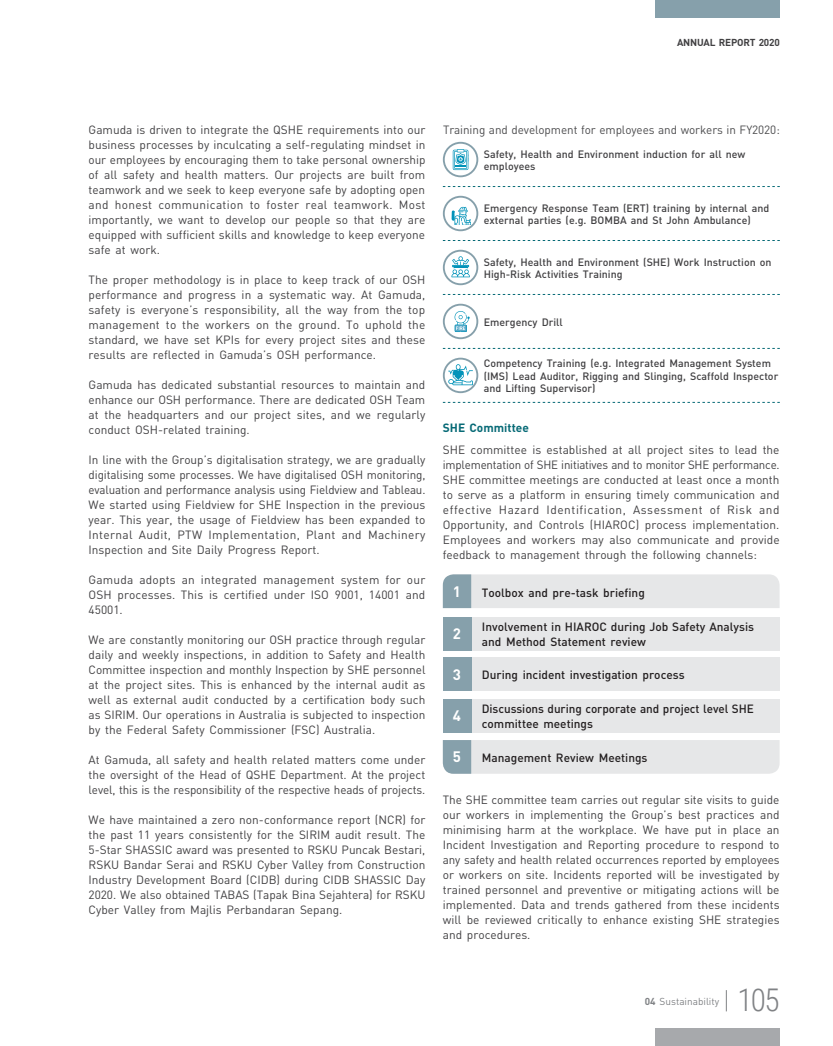
<style>
.page{position:relative;width:833px;height:1046px;background:#fff}
.page>*{position:absolute;margin:0;border:0;box-sizing:border-box;transform-origin:0 0}
.t1{font:300 31.25px "Roboto Condensed";color:#808285}
.t2{font:700 15px "DIN";color:#fff}
.t3{font:11.88px/15px "DIN";color:#414042;text-align:justify}
.t4{font:500 11.88px/15px "DIN";color:#231f20}
.t5{font:11.88px "DIN";letter-spacing:-.005em;color:#4d4d4f}
.t6{font:700 11.88px "DIN";color:#076a76}
.t7{font:500 10.62px/12.5px "DIN";color:#414042}
.t8{font:10px "DIN";color:#808285}
.t9{font:700 10px "DIN";letter-spacing:-.02em;color:#414042}
.s1{font-weight:700}
</style>
<div class="page">
<svg style="left:726px;top:990px;width:1px;height:21px"></svg>
<div style="left:443px;top:657px;width:336px;height:34px;background:#e6e7e8"></div>
<div style="left:443px;top:616px;width:336px;height:34px;background:#e6e7e8"></div>
<div style="left:443px;top:698px;width:336px;height:34px;background:#e6e7e8"></div>
<svg style="left:443px;top:574px;width:336px;height:34px;background:#dee1e3"></svg>
<div style="left:443px;top:616px;width:28px;height:34px;background:#86a0ab"></div>
<div style="left:443px;top:657px;width:28px;height:34px;background:#86a0ab"></div>
<div style="left:443px;top:698px;width:28px;height:34px;background:#86a0ab"></div>
<svg style="left:443px;top:740px;width:336px;height:33px;background:#dee1e3"></svg>
<svg style="left:444px;top:143px;width:33px;height:33px"></svg>
<div style="left:443px;top:142px;width:35px;height:35px;border:2px solid #86a0ab;border-radius:50%"></div>
<svg style="left:453px;top:149px;width:15px;height:21px"></svg>
<svg style="left:444px;top:197px;width:33px;height:33px"></svg>
<div style="left:443px;top:196px;width:35px;height:35px;border:2px solid #86a0ab;border-radius:50%"></div>
<svg style="left:451px;top:207px;width:20px;height:17px"></svg>
<svg style="left:444px;top:251px;width:33px;height:33px"></svg>
<div style="left:443px;top:250px;width:35px;height:35px;border:2px solid #86a0ab;border-radius:50%"></div>
<svg style="left:451px;top:256px;width:19px;height:21px"></svg>
<div style="left:443px;top:304px;width:35px;height:35px;border:2px solid #86a0ab;border-radius:50%"></div>
<svg style="left:454px;top:311px;width:15px;height:21px"></svg>
<svg style="left:444px;top:358px;width:33px;height:34px"></svg>
<div style="left:443px;top:357px;width:35px;height:36px;border:2px solid #86a0ab;border-radius:50%"></div>
<svg style="left:448px;top:364px;width:25px;height:21px"></svg>
<svg style="left:443px;top:186px;width:337px;height:1px"></svg>
<svg style="left:443px;top:240px;width:337px;height:1px"></svg>
<svg style="left:443px;top:294px;width:337px;height:1px"></svg>
<svg style="left:443px;top:348px;width:337px;height:1px"></svg>
<svg style="left:443px;top:402px;width:337px;height:1px"></svg>
<div style="left:656px;top:0;width:124px;height:18px;background:#86a0ab"></div>
<div style="left:656px;top:1028px;width:124px;height:17px;background:#a7a9ac"></div>
<p class="t9" style="left:677px;top:35px;width:104px">ANNUAL REPORT 2020</p>
<p class="t3" style="left:89px;top:122px;width:338px">Gamuda is driven to integrate the QSHE requirements into our business processes by inculcating a self-regulating mindset in our employees by encouraging them to take personal ownership of all safety and health matters. Our projects are built from teamwork and we seek to keep everyone safe by adopting open and honest communication to foster real teamwork. Most importantly, we want to develop our people so that they are equipped with sufficient skills and knowledge to keep everyone safe at work.</p>
<p class="t3" style="left:89px;top:272px;width:338px">The proper methodology is in place to keep track of our OSH performance and progress in a systematic way. At Gamuda, safety is everyone’s responsibility, all the way from the top management to the workers on the ground. To uphold the standard, we have set KPIs for every project sites and these results are reflected in Gamuda’s OSH performance.</p>
<p class="t3" style="left:89px;top:377px;width:338px">Gamuda has dedicated substantial resources to maintain and enhance our OSH performance. There are dedicated OSH Team at the headquarters and our project sites, and we regularly conduct OSH-related training.</p>
<p class="t3" style="left:89px;top:452px;width:338px">In line with the Group’s digitalisation strategy, we are gradually digitalising some processes. We have digitalised OSH monitoring, evaluation and performance analysis using Fieldview and Tableau.<br>We started using Fieldview for SHE Inspection in the previous year. This year, the usage of Fieldview has been expanded to Internal Audit, PTW Implementation, Plant and Machinery Inspection and Site Daily Progress Report.</p>
<p class="t3" style="left:89px;top:572px;width:338px">Gamuda adopts an integrated management system for our OSH processes. This is certified under ISO 9001, 14001 and 45001.</p>
<p class="t3" style="left:89px;top:632px;width:338px">We are constantly monitoring our OSH practice through regular daily and weekly inspections, in addition to Safety and Health Committee inspection and monthly Inspection by SHE personnel at the project sites. This is enhanced by the internal audit as well as external audit conducted by a certification body such as SIRIM. Our operations in Australia is subjected to inspection by the Federal Safety Commissioner (FSC) Australia.</p>
<p class="t3" style="left:89px;top:752px;width:338px">At Gamuda, all safety and health related matters come under the oversight of the Head of QSHE Department. At the project level, this is the responsibility of the respective heads of projects.</p>
<p class="t3" style="left:89px;top:812px;width:338px">We have maintained a zero non-conformance report (NCR) for the past 11 years consistently for the SIRIM audit result. The 5-Star SHASSIC award was presented to RSKU Puncak Bestari, RSKU Bandar Serai and RSKU Cyber Valley from Construction Industry Development Board (CIDB) during CIDB SHASSIC Day 2020. We also obtained TABAS (Tapak Bina Sejahtera) for RSKU Cyber Valley from Majlis Perbandaran Sepang.</p>
<p class="t5" style="left:443px;top:122px;width:338px">Training and development for employees and workers in FY2020:</p>
<p class="t7" style="left:484px;top:147px;width:263px">Safety, Health and Environment induction for all new employees</p>
<p class="t7" style="left:484px;top:201px;width:287px">Emergency Response Team (ERT) training by internal and external parties (e.g. BOMBA and St John Ambulance)</p>
<p class="t7" style="left:484px;top:255px;width:289px">Safety, Health and Environment (SHE) Work Instruction on<br>High-Risk Activities Training</p>
<p class="t7" style="left:484px;top:315px;width:81px">Emergency Drill</p>
<p class="t7" style="left:484px;top:357px;width:296px">Competency Training (e.g. Integrated Management System (IMS) Lead Auditor, Rigging and Slinging, Scaffold Inspector and Lifting Supervisor)</p>
<p class="t6" style="left:443px;top:419px;width:87px">SHE Committee</p>
<p class="t3" style="left:443px;top:442px;width:338px">SHE committee is established at all project sites to lead the implementation of SHE initiatives and to monitor SHE performance.<br>SHE committee meetings are conducted at least once a month to serve as a platform in ensuring timely communication and effective Hazard Identification, Assessment of Risk and Opportunity, and Controls (HIAROC) process implementation.<br>Employees and workers may also communicate and provide feedback to management through the following channels:</p>
<p class="t2" style="left:453px;top:581px;width:10px">1</p>
<p class="t2" style="left:453px;top:623px;width:10px">2</p>
<p class="t2" style="left:453px;top:664px;width:10px">3</p>
<p class="t2" style="left:453px;top:705px;width:10px">4</p>
<p class="t2" style="left:453px;top:747px;width:10px">5</p>
<p class="t4" style="left:482px;top:584px;width:164px">Toolbox and pre-task briefing</p>
<p class="t4" style="left:482px;top:618px;width:274px">Involvement in HIAROC during Job Safety Analysis and Method Statement review</p>
<p class="t4" style="left:482px;top:667px;width:204px">During incident investigation process</p>
<p class="t4" style="left:482px;top:700px;width:274px">Discussions during corporate and project level SHE committee meetings</p>
<p class="t4" style="left:482px;top:749px;width:167px">Management Review Meetings</p>
<p class="t3" style="left:443px;top:791px;width:338px">The SHE committee team carries out regular site visits to guide our workers in implementing the Group’s best practices and minimising harm at the workplace. We have put in place an Incident Investigation and Reporting procedure to respond to any safety and health related occurrences reported by employees or workers on site. Incidents reported will be investigated by trained personnel and preventive or mitigating actions will be implemented. Data and trends gathered from these incidents will be reviewed critically to enhance existing SHE strategies and procedures.</p>
<p class="t8" style="left:644px;top:994px;width:76px"><span class="s1">04</span> Sustainability</p>
<h1 class="t1" style="left:737px;top:978px;width:44px">105</h1>
</div>
